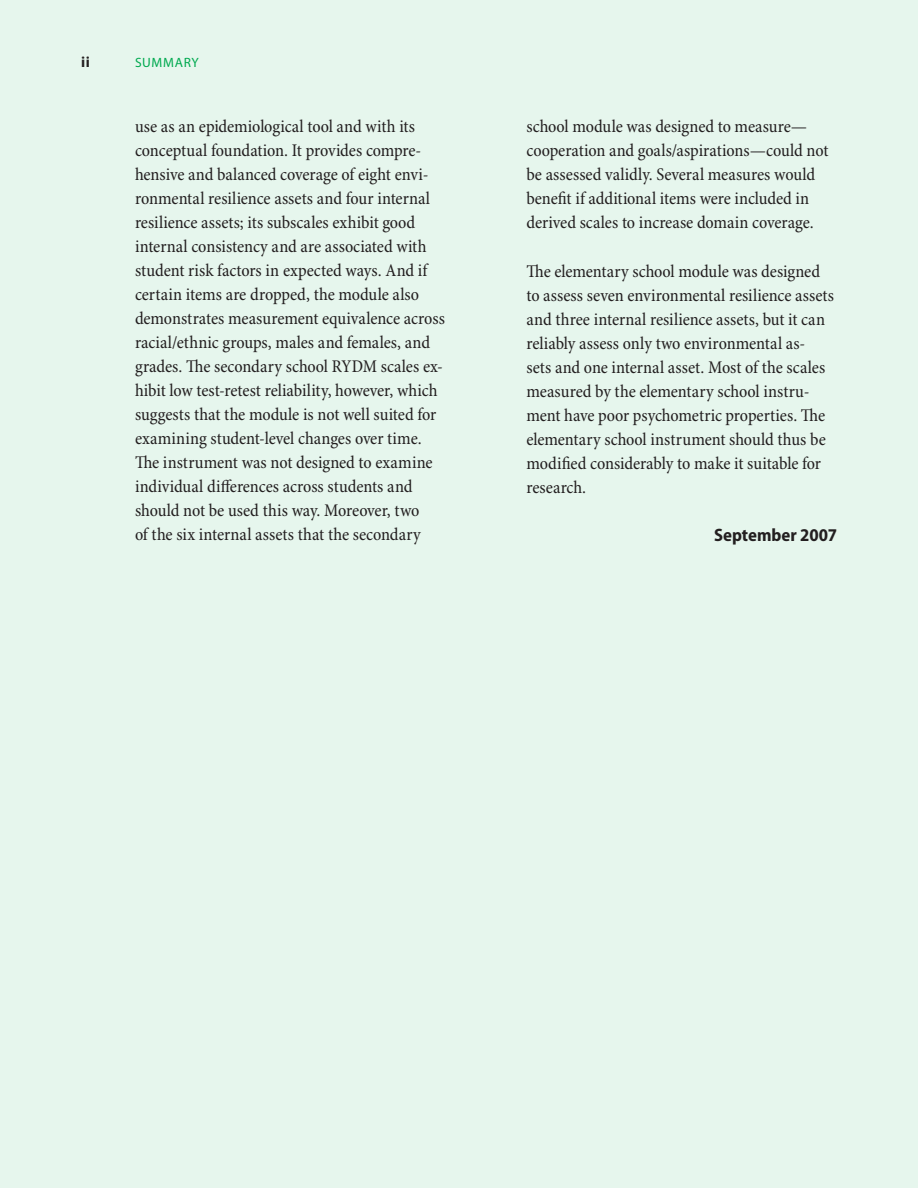
<style>
.page{position:relative;width:918px;height:1188px;background:#e6f6ed}
.page>*{position:absolute;margin:0;border:0;box-sizing:border-box;transform-origin:0 0}
.t1{font:condensed 18px/24px "Minion Pro";letter-spacing:-.005em;color:#231f20}
.t2{font:700 semi-condensed 18px "Myriad Pro";color:#231f20}
.t3{font:700 15px "Myriad Pro";color:#231f20}
.t4{font:13.5px "Myriad Pro";letter-spacing:.05em;color:#00a94f}
</style>
<div class="page">
<p class="t3" style="left:81px;top:54px;width:11px">ii</p>
<p class="t4" style="left:135px;top:55px;width:65px">SUMMARY</p>
<p class="t1" style="left:135px;top:115px;width:312px">use as an epidemiological tool and with its conceptual foundation. It provides compre&shy;hensive and balanced coverage of eight envi&shy;ronmental resilience assets and four internal resilience assets; its subscales exhibit good internal consistency and are associated with student risk factors in expected ways. And if certain items are dropped, the module also demonstrates measurement equivalence across racial/ethnic groups, males and females, and grades. The secondary school RYDM scales ex&shy;hibit low test-retest reliability, however, which suggests that the module is not well suited for examining student-level changes over time.<br>The instrument was not designed to examine individual differences across students and should not be used this way. Moreover, two<br>of the six internal assets that the secondary</p>
<p class="t1" style="left:526px;top:115px;width:304px">school module was designed to measure— cooperation and goals/aspirations—could not be assessed validly. Several measures would benefit if additional items were included in derived scales to increase domain coverage.</p>
<p class="t1" style="left:526px;top:260px;width:309px">The elementary school module was designed to assess seven environmental resilience assets and three internal resilience assets, but it can reliably assess only two environmental as&shy;sets and one internal asset. Most of the scales measured by the elementary school instru&shy;ment have poor psychometric properties. The elementary school instrument should thus be modified considerably to make it suitable for research.</p>
<p class="t2" style="left:714px;top:525px;width:124px">September 2007</p>
</div>
